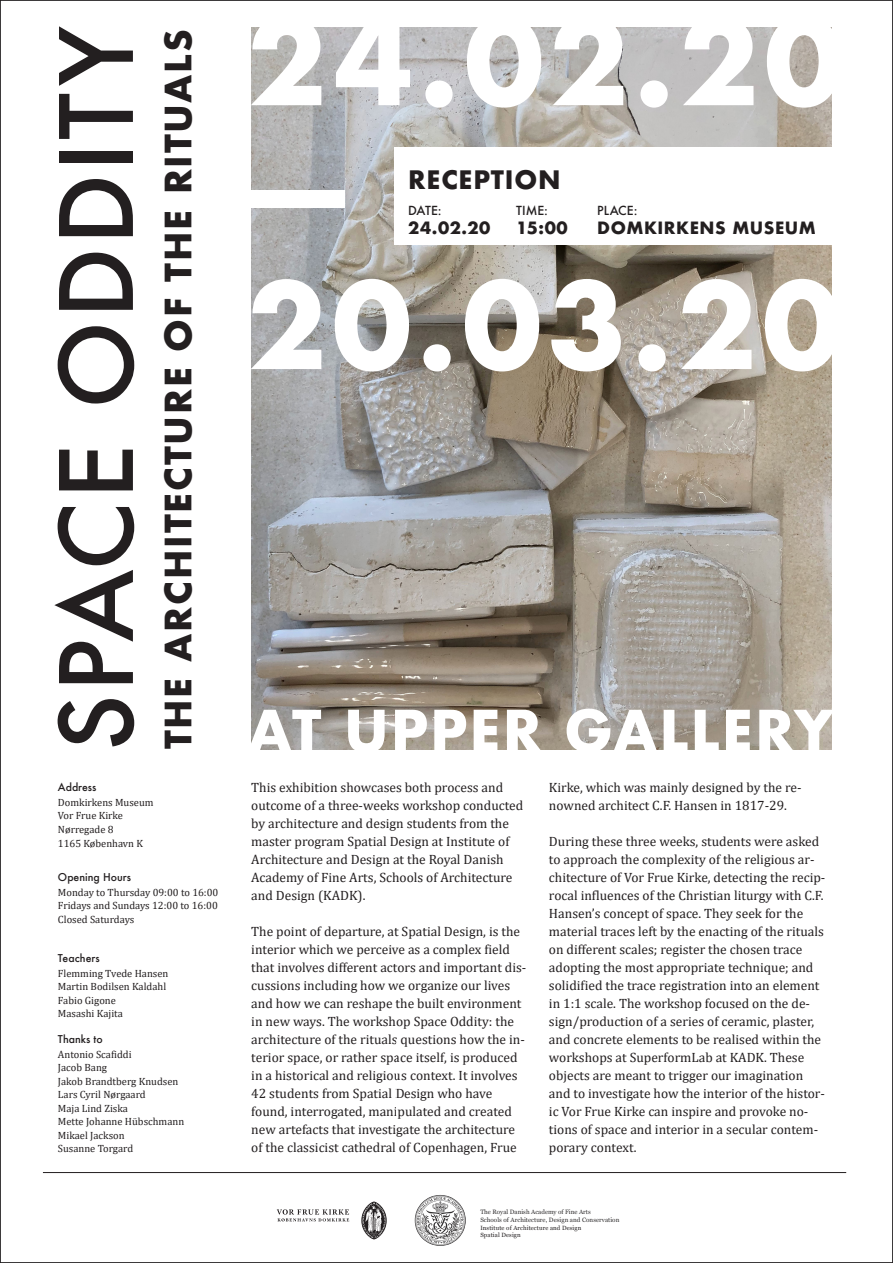
<style>
.page{position:relative;width:893px;height:1263px;background:#fff}
.page>*{position:absolute;margin:0;border:0;box-sizing:border-box;transform-origin:0 0}
.Body_Heading_8_5_12{font:700 116.25px "Futura";letter-spacing:.05em;color:#fff}
.Body_Heading_8_5_12-2{font:700 112.5px "Futura";color:#fff}
.Medium_Heading_34_38{font:500 98.02px "Futura";letter-spacing:.025em;color:#231f20}
.Body_Heading_8_5_12-3{font:700 55.5px "Futura";letter-spacing:.03em;color:#fff}
.Medium_Heading_34_38-2{font:700 35.4px "Futura";letter-spacing:.05em;color:#231f20}
.Body_Heading_8_5_12-4{font:700 24.75px "Futura";letter-spacing:.03em;color:#231f20}
.Body_Heading_8_5_12-5{font:700 16.5px "Futura";letter-spacing:.03em;color:#231f20}
.Body_Text_UK_9_12_5{font:13.5px/18px "Cambria";color:#231f20}
.Body_Heading_8_5_12-6{font:500 12.15px "Futura";color:#231f20}
.Body_Text_UK_9_12_5-2{font:10.5px "Cambria";color:#231f20}
.Body_Heading_8_5_12-7{font:500 10.5px "Futura";color:#231f20}
.Body_Heading_8_5_12-8{font:10.5px "Cambria";color:#231f20}
.t1{font:6.3px/7.6px "Georgia";letter-spacing:.005em;color:#312f30}
.Body_Heading_8_5_12-9{font:6.07px "Georgia";letter-spacing:.02em;color:#231f20}
</style>
<div class="page">
<img style="left:251px;top:27px;width:580px;height:723px">
<hr style="left:43px;top:1172px;width:803px;height:1px;background:#231f20">
<svg style="left:361px;top:1201px;width:26px;height:38px"></svg>
<svg style="left:362px;top:1202px;width:24px;height:36px"></svg>
<svg style="left:277px;top:1209px;width:72px;height:12px"></svg>
<svg style="left:415px;top:1195px;width:51px;height:51px"></svg>
<div style="left:394px;top:148px;width:445px;height:97px;background:#fff"></div>
<p class="Medium_Heading_34_38" style="left:29px;top:752px;width:727px;rotate:-90deg">SPACE ODDITY</p>
<p class="Medium_Heading_34_38-2" style="left:153px;top:749px;width:722px;rotate:-90deg">THE ARCHITECTURE OF THE RITUALS</p>
<p class="Body_Heading_8_5_12-7" style="left:58px;top:779px;width:40px">Address</p>
<p class="Body_Text_UK_9_12_5-2" style="left:58px;top:796px;width:97px">Domkirkens Museum</p>
<p class="Body_Text_UK_9_12_5-2" style="left:58px;top:809px;width:67px">Vor Frue Kirke</p>
<p class="Body_Text_UK_9_12_5-2" style="left:58px;top:823px;width:57px">Nørregade 8</p>
<p class="Body_Text_UK_9_12_5-2" style="left:58px;top:837px;width:87px">1165 København K</p>
<p class="Body_Heading_8_5_12-7" style="left:58px;top:869px;width:75px">Opening Hours</p>
<p class="Body_Text_UK_9_12_5-2" style="left:58px;top:886px;width:162px">Monday to Thursday 09:00 to 16:00</p>
<p class="Body_Text_UK_9_12_5-2" style="left:58px;top:899px;width:161px">Fridays and Sundays 12:00 to 16:00</p>
<p class="Body_Text_UK_9_12_5-2" style="left:58px;top:913px;width:78px">Closed Saturdays</p>
<p class="Body_Heading_8_5_12-7" style="left:58px;top:950px;width:43px">Teachers</p>
<p class="Body_Text_UK_9_12_5-2" style="left:58px;top:967px;width:112px">Flemming Tvede Hansen</p>
<p class="Body_Text_UK_9_12_5-2" style="left:58px;top:980px;width:110px">Martin Bodilsen Kaldahl</p>
<p class="Body_Text_UK_9_12_5-2" style="left:58px;top:994px;width:60px">Fabio Gigone</p>
<p class="Body_Heading_8_5_12-8" style="left:58px;top:1007px;width:66px">Masashi Kajita</p>
<p class="Body_Heading_8_5_12-7" style="left:58px;top:1031px;width:46px">Thanks to</p>
<p class="Body_Text_UK_9_12_5-2" style="left:58px;top:1048px;width:75px">Antonio Scafiddi</p>
<p class="Body_Text_UK_9_12_5-2" style="left:58px;top:1061px;width:51px">Jacob Bang</p>
<p class="Body_Text_UK_9_12_5-2" style="left:58px;top:1075px;width:122px">Jakob Brandtberg Knudsen</p>
<p class="Body_Text_UK_9_12_5-2" style="left:58px;top:1088px;width:89px">Lars Cyril Nørgaard</p>
<p class="Body_Text_UK_9_12_5-2" style="left:58px;top:1102px;width:72px">Maja Lind Ziska</p>
<p class="Body_Text_UK_9_12_5-2" style="left:58px;top:1115px;width:128px">Mette Johanne Hübschmann</p>
<p class="Body_Text_UK_9_12_5-2" style="left:58px;top:1129px;width:68px">Mikael Jackson</p>
<p class="Body_Text_UK_9_12_5-2" style="left:58px;top:1142px;width:77px">Susanne Torgard</p>
<p class="Body_Heading_8_5_12" style="left:248px;top:-23px;width:598px">24.02.20</p>
<p class="Body_Heading_8_5_12-2" style="left:248px;top:106px;width:99px">—</p>
<p class="Body_Heading_8_5_12-4" style="left:408px;top:162px;width:154px">RECEPTION</p>
<p class="Body_Heading_8_5_12-6" style="left:408px;top:202px;width:35px">DATE:</p>
<p class="Body_Heading_8_5_12-6" style="left:516px;top:202px;width:33px">TIME:</p>
<p class="Body_Heading_8_5_12-6" style="left:597px;top:202px;width:42px">PLACE:</p>
<p class="Body_Heading_8_5_12-5" style="left:408px;top:216px;width:84px">24.02.20</p>
<p class="Body_Heading_8_5_12-5" style="left:516px;top:216px;width:53px">15:00</p>
<p class="Body_Heading_8_5_12-5" style="left:597px;top:216px;width:220px">DOMKIRKENS MUSEUM</p>
<p class="Body_Heading_8_5_12" style="left:248px;top:241px;width:596px">20.03.20</p>
<p class="Body_Heading_8_5_12-3" style="left:248px;top:691px;width:588px">AT UPPER GALLERY</p>
<p class="Body_Text_UK_9_12_5" style="left:251px;top:778px;width:273px">This exhibition showcases both process and outcome of a three-weeks workshop conducted by architecture and design students from the master program Spatial Design at Institute of Architecture and Design at the Royal Danish Academy of Fine Arts, Schools of Architecture and Design (KADK).</p>
<p class="Body_Text_UK_9_12_5" style="left:251px;top:922px;width:277px">The point of departure, at Spatial Design, is the interior which we perceive as a complex field that involves different actors and important dis&shy;cussions including how we organize our lives and how we can reshape the built environment in new ways. The workshop Space Oddity: the architecture of the rituals questions how the in&shy;terior space, or rather space itself, is produced in a historical and religious context. It involves 42 students from Spatial Design who have found, interrogated, manipulated and created new artefacts that investigate the architecture of the classicist cathedral of Copenhagen, Frue</p>
<p class="Body_Text_UK_9_12_5" style="left:549px;top:778px;width:254px">Kirke, which was mainly designed by the re&shy;nowned architect C.F. Hansen in 1817-29.</p>
<p class="Body_Text_UK_9_12_5" style="left:549px;top:832px;width:278px">During these three weeks, students were asked to approach the complexity of the religious ar&shy;chitecture of Vor Frue Kirke, detecting the recip&shy;rocal influences of the Christian liturgy with C.F.<br>Hansen’s concept of space. They seek for the material traces left by the enacting of the rituals on different scales; register the chosen trace adopting the most appropriate technique; and solidified the trace registration into an element in 1:1 scale. The workshop focused on the de&shy;sign/production of a series of ceramic, plaster, and concrete elements to be realised within the workshops at SuperformLab at KADK. These objects are meant to trigger our imagination and to investigate how the interior of the histor&shy;ic Vor Frue Kirke can inspire and provoke no&shy;tions of space and interior in a secular contem&shy;porary context.</p>
<p class="t1" style="left:480px;top:1208px;width:141px">The Royal Danish Academy of Fine Arts<br>Schools of Architecture, Design and Conservation</p>
<p class="Body_Heading_8_5_12-9" style="left:480px;top:1223px;width:102px">Institute of Architecture and Design</p>
<p class="Body_Heading_8_5_12-9" style="left:480px;top:1231px;width:42px">Spatial Design</p>
</div>
